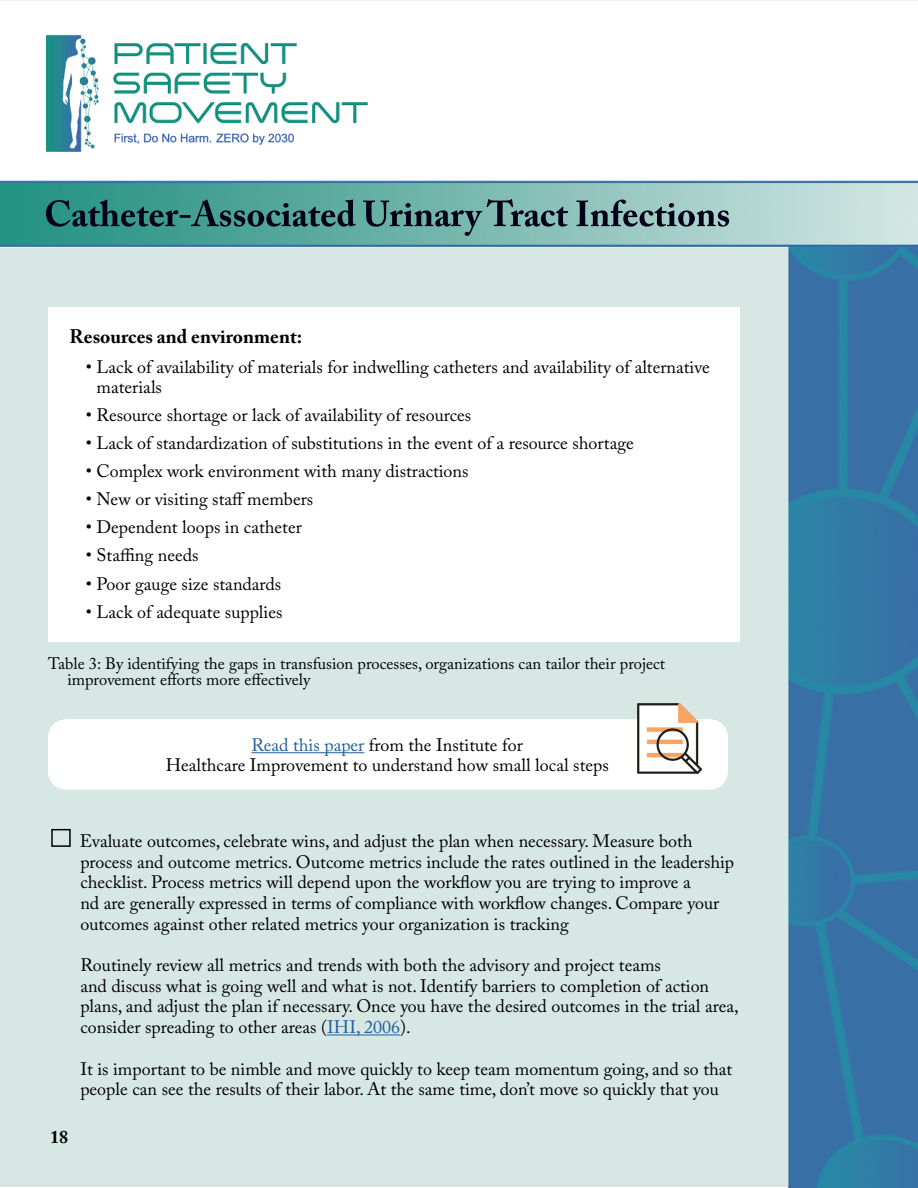
<style>
.page{position:relative;width:918px;height:1188px;background:#fff}
.page>*{position:absolute;margin:0;border:0;box-sizing:border-box;transform-origin:0 0}
.t1{font:700 19.5px "Adobe Caslon Pro";color:#000}
.t2{font:18px/20.7px "Adobe Caslon Pro";color:#000}
.t3{font:700 18px "Adobe Caslon Pro";color:#000}
.t4{font:16.5px/16.5px "Adobe Caslon Pro";color:#000}
.s1{color:#215e9e}
</style>
<div class="page">
<img style="left:1px;top:0;width:917px;height:1188px">
<hr style="left:327px;top:1035px;width:73px;height:1px;background:#215e9e">
<div style="left:48px;top:307px;width:692px;height:335px;background:#fff"></div>
<div style="left:48px;top:719px;width:680px;height:71px;background:#fff;border-radius:18px"></div>
<hr style="left:251px;top:752px;width:113px;height:1px;background:#215e9e">
<div style="left:51px;top:829px;width:20px;height:18px;border:2px solid #000"></div>
<img style="left:637px;top:703px;width:65px;height:70px">
<p class="t1" style="left:70px;top:325px;width:234px">Resources and environment:</p>
<p class="t2" style="left:97px;top:357px;width:615px;line-height:19.5px;text-indent:-11px">• Lack of availability of materials for indwelling catheters and availability of alternative materials</p>
<p class="t2" style="left:86px;top:404px;width:387px">• Resource shortage or lack of availability of resources</p>
<p class="t2" style="left:86px;top:432px;width:549px">• Lack of standardization of substitutions in the event of a resource shortage</p>
<p class="t2" style="left:86px;top:460px;width:384px">• Complex work environment with many distractions</p>
<p class="t2" style="left:86px;top:489px;width:229px">• New or visiting staff members</p>
<p class="t2" style="left:86px;top:517px;width:218px">• Dependent loops in catheter</p>
<p class="t2" style="left:86px;top:545px;width:114px">• Staffing needs</p>
<p class="t2" style="left:86px;top:573px;width:197px">• Poor gauge size standards</p>
<p class="t2" style="left:86px;top:601px;width:198px">• Lack of adequate supplies</p>
<p class="t4" style="left:67px;top:655px;width:599px;text-indent:-19px">Table 3: By identifying the gaps in transfusion processes, organizations can tailor their project improvement efforts more effectively</p>
<p class="t2" style="left:166px;top:735px;width:445px;line-height:20.2px;text-align:center"><span class="s1">Read this paper</span> from the Institute for<br>Healthcare Improvement to understand how small local steps</p>
<p class="t3" style="left:50px;top:1127px;width:19px">18</p>
<p class="t2" style="left:80px;top:830px;width:656px">Evaluate outcomes, celebrate wins, and adjust the plan when necessary. Measure both process and outcome metrics. Outcome metrics include the rates outlined in the leadership checklist. Process metrics will depend upon the workflow you are trying to improve a<br>nd are generally expressed in terms of compliance with workflow changes. Compare your outcomes against other related metrics your organization is tracking</p>
<p class="t2" style="left:80px;top:955px;width:660px">Routinely review all metrics and trends with both the advisory and project teams<br>and discuss what is going well and what is not. Identify barriers to completion of action plans, and adjust the plan if necessary. Once you have the desired outcomes in the trial area, consider spreading to other areas (<span class="s1">IHI, 2006</span>).</p>
<p class="t2" style="left:80px;top:1058px;width:653px">It is important to be nimble and move quickly to keep team momentum going, and so that people can see the results of their labor. At the same time, don’t move so quickly that you</p>
</div>
